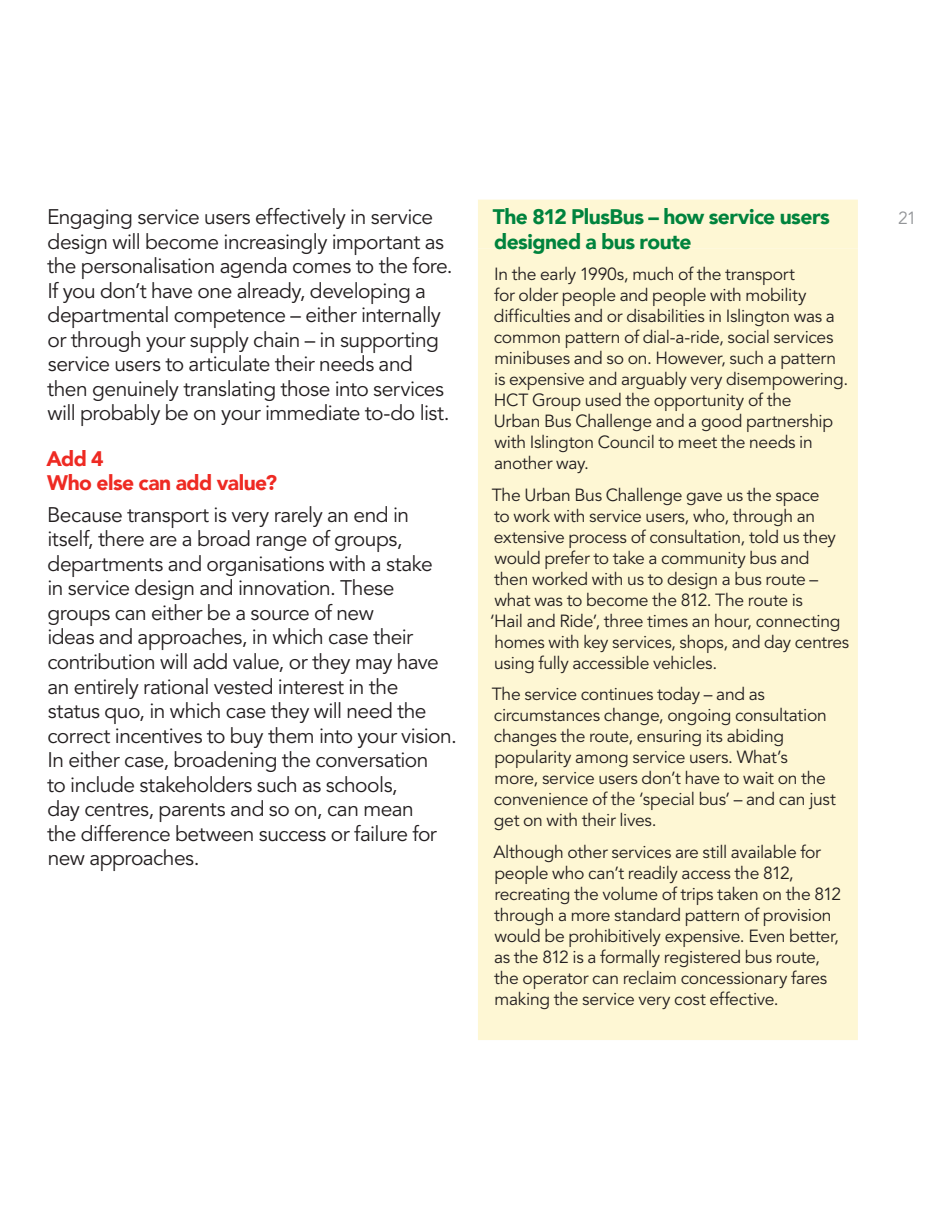
<style>
.page{position:relative;width:938px;height:1221px;background:#fff}
.page>*{position:absolute;margin:0;border:0;box-sizing:border-box;transform-origin:0 0}
.t1{font:21px/24.5px "Avenir LT Std";letter-spacing:-.025em;color:#231f20}
.t2{font:900 21px "Avenir LT Com";letter-spacing:-.025em;color:#00833d}
.t3{font:900 21px/24.5px "Avenir LT Com";letter-spacing:-.025em;color:#ee2a23}
.t4{font:17.5px/21px "Avenir LT Std";letter-spacing:-.015em;color:#231f20}
.t5{font:17.5px "Avenir LT Std";color:#939598}
</style>
<div class="page">
<div style="left:478px;top:200px;width:380px;height:49px;background:#fef7d4"></div>
<div style="left:478px;top:249px;width:380px;height:791px;background:#fef7d4"></div>
<p class="t1" style="left:47px;top:205px;width:407px">Engaging service users effectively in service design will become increasingly important as the personalisation agenda comes to the fore.<br>If you don’t have one already, developing a departmental competence – either internally or through your supply chain – in supporting service users to articulate their needs and then genuinely translating those into services will probably be on your immediate to-do list.</p>
<p class="t3" style="left:46px;top:446px;width:232px">Add 4<br>Who else can add value?</p>
<p class="t1" style="left:47px;top:503px;width:411px">Because transport is very rarely an end in itself, there are a broad range of groups, departments and organisations with a stake<br>in service design and innovation. These groups can either be a source of new<br>ideas and approaches, in which case their contribution will add value, or they may have an entirely rational vested interest in the<br>status quo, in which case they will need the correct incentives to buy them into your vision.<br>In either case, broadening the conversation<br>to include stakeholders such as schools,<br>day centres, parents and so on, can mean<br>the difference between success or failure for new approaches.</p>
<p class="t2" style="left:493px;top:204px;width:338px">The 812 PlusBus – how service users</p>
<p class="t5" style="left:898px;top:208px;width:20px">21</p>
<p class="t2" style="left:494px;top:228px;width:199px">designed a bus route</p>
<p class="t4" style="left:494px;top:264px;width:356px">In the early 1990s, much of the transport<br>for older people and people with mobility difficulties and or disabilities in Islington was a common pattern of dial-a-ride, social services minibuses and so on. However, such a pattern is expensive and arguably very disempowering.<br>HCT Group used the opportunity of the<br>Urban Bus Challenge and a good partnership with Islington Council to meet the needs in another way.</p>
<p class="t4" style="left:490px;top:484px;width:361px">The Urban Bus Challenge gave us the space<br>to work with service users, who, through an extensive process of consultation, told us they would prefer to take a community bus and<br>then worked with us to design a bus route – what was to become the 812. The route is<br>‘Hail and Ride’, three times an hour, connecting homes with key services, shops, and day centres using fully accessible vehicles.</p>
<p class="t4" style="left:492px;top:684px;width:346px">The service continues today – and as circumstances change, ongoing consultation changes the route, ensuring its abiding popularity among service users. What’s<br>more, service users don’t have to wait on the convenience of the ‘special bus’ – and can just get on with their lives.</p>
<p class="t4" style="left:493px;top:841px;width:349px">Although other services are still available for people who can’t readily access the 812, recreating the volume of trips taken on the 812 through a more standard pattern of provision would be prohibitively expensive. Even better, as the 812 is a formally registered bus route, the operator can reclaim concessionary fares making the service very cost effective.</p>
</div>
